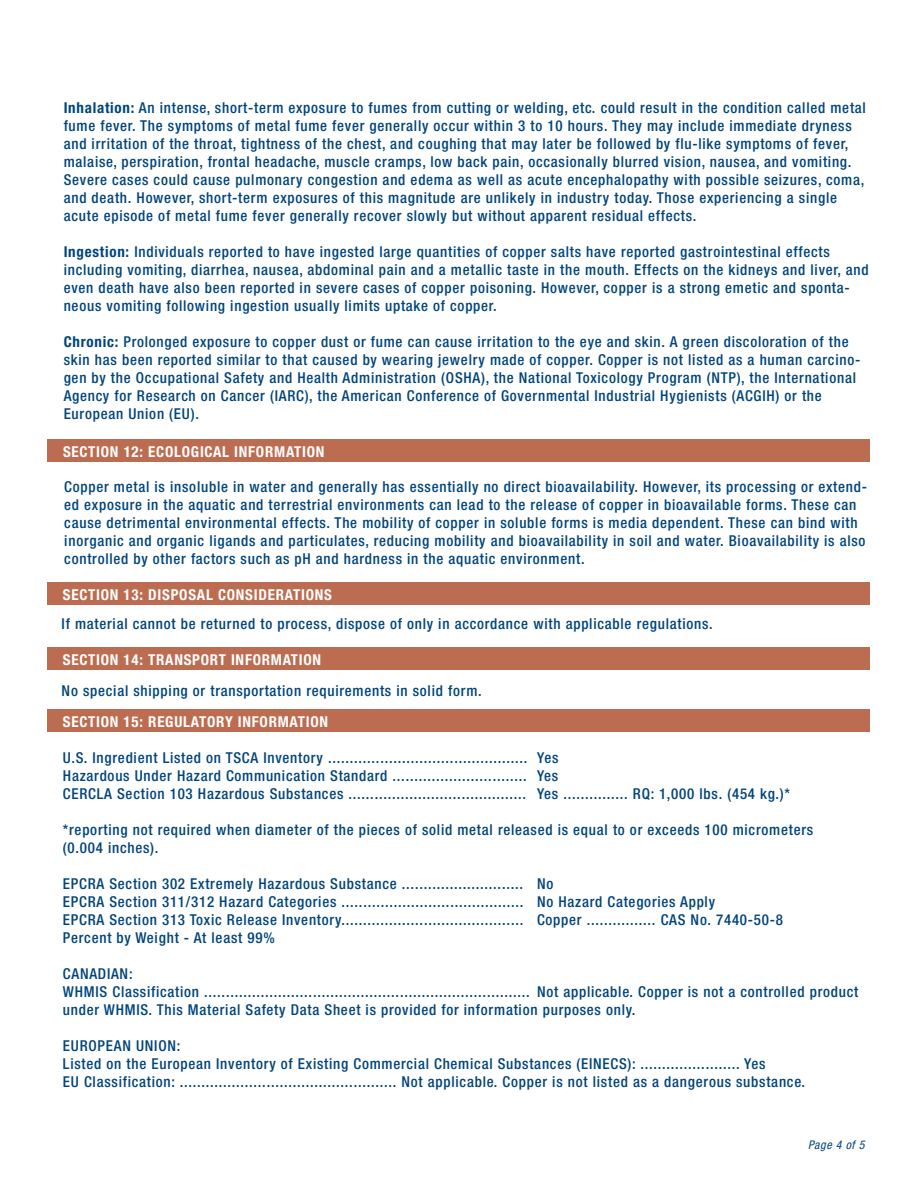
<style>
.page{position:relative;width:918px;height:1188px;background:#fff}
.page>*{position:absolute;margin:0;border:0;box-sizing:border-box;transform-origin:0 0}
.t1{font:500 condensed 15px/18px "Helvetica Neue";letter-spacing:.05em;color:#00447b}
.t2{font:700 condensed 15px "Helvetica Neue";letter-spacing:.05em;color:#fff}
.t3{font:italic condensed 12px "Helvetica Neue";letter-spacing:.05em;color:#00447b}
.s1{font-weight:700}
</style>
<div class="page">
<div style="left:47px;top:439px;width:823px;height:23px;background:#bc6c50"></div>
<div style="left:47px;top:582px;width:823px;height:23px;background:#bc6c50"></div>
<div style="left:47px;top:647px;width:823px;height:23px;background:#bc6c50"></div>
<div style="left:47px;top:709px;width:823px;height:23px;background:#bc6c50"></div>
<p class="t1" style="left:64px;top:98px;width:804px"><span class="s1">Inhalation:</span> An intense, short-term exposure to fumes from cutting or welding, etc. could result in the condition called metal fume fever. The symptoms of metal fume fever generally occur within 3 to 10 hours. They may include immediate dryness and irritation of the throat, tightness of the chest, and coughing that may later be followed by flu-like symptoms of fever, malaise, perspiration, frontal headache, muscle cramps, low back pain, occasionally blurred vision, nausea, and vomiting.<br>Severe cases could cause pulmonary congestion and edema as well as acute encephalopathy with possible seizures, coma, and death. However, short-term exposures of this magnitude are unlikely in industry today. Those experiencing a single acute episode of metal fume fever generally recover slowly but without apparent residual effects.</p>
<p class="t1" style="left:64px;top:242px;width:806px"><span class="s1">Ingestion:</span> Individuals reported to have ingested large quantities of copper salts have reported gastrointestinal effects including vomiting, diarrhea, nausea, abdominal pain and a metallic taste in the mouth. Effects on the kidneys and liver, and even death have also been reported in severe cases of copper poisoning. However, copper is a strong emetic and sponta&shy;neous vomiting following ingestion usually limits uptake of copper.</p>
<p class="t1" style="left:64px;top:332px;width:798px"><span class="s1">Chronic:</span> Prolonged exposure to copper dust or fume can cause irritation to the eye and skin. A green discoloration of the skin has been reported similar to that caused by wearing jewelry made of copper. Copper is not listed as a human carcino&shy;gen by the Occupational Safety and Health Administration (OSHA), the National Toxicology Program (NTP), the International Agency for Research on Cancer (IARC), the American Conference of Governmental Industrial Hygienists (ACGIH) or the European Union (EU).</p>
<p class="t2" style="left:63px;top:443px;width:263px">SECTION 12: ECOLOGICAL INFORMATION</p>
<p class="t1" style="left:64px;top:477px;width:804px">Copper metal is insoluble in water and generally has essentially no direct bioavailability. However, its processing or extend&shy;ed exposure in the aquatic and terrestrial environments can lead to the release of copper in bioavailable forms. These can cause detrimental environmental effects. The mobility of copper in soluble forms is media dependent. These can bind with inorganic and organic ligands and particulates, reducing mobility and bioavailability in soil and water. Bioavailability is also controlled by other factors such as pH and hardness in the aquatic environment.</p>
<p class="t2" style="left:63px;top:585px;width:270px">SECTION 13: DISPOSAL CONSIDERATIONS</p>
<p class="t1" style="left:62px;top:615px;width:653px">If material cannot be returned to process, dispose of only in accordance with applicable regulations.</p>
<p class="t2" style="left:63px;top:651px;width:260px">SECTION 14: TRANSPORT INFORMATION</p>
<p class="t1" style="left:62px;top:681px;width:422px">No special shipping or transportation requirements in solid form.</p>
<p class="t2" style="left:63px;top:713px;width:267px">SECTION 15: REGULATORY INFORMATION</p>
<p class="t1" style="left:63px;top:749px;width:729px">U.S. Ingredient Listed on TSCA Inventory .............................................. Yes<br>Hazardous Under Hazard Communication Standard ............................... Yes<br>CERCLA Section 103 Hazardous Substances ......................................... Yes ............... RQ: 1,000 lbs. (454 kg.)*</p>
<p class="t1" style="left:63px;top:821px;width:752px">*reporting not required when diameter of the pieces of solid metal released is equal to or exceeds 100 micrometers (0.004 inches).</p>
<p class="t1" style="left:63px;top:875px;width:722px">EPCRA Section 302 Extremely Hazardous Substance ............................ No<br>EPCRA Section 311/312 Hazard Categories .......................................... No Hazard Categories Apply<br>EPCRA Section 313 Toxic Release Inventory.......................................... Copper ................ CAS No. 7440-50-8<br>Percent by Weight - At least 99%</p>
<p class="t1" style="left:63px;top:965px;width:797px">CANADIAN:<br>WHMIS Classification ........................................................................... Not applicable. Copper is not a controlled product under WHMIS. This Material Safety Data Sheet is provided for information purposes only.</p>
<p class="t1" style="left:63px;top:1037px;width:744px">EUROPEAN UNION:<br>Listed on the European Inventory of Existing Commercial Chemical Substances (EINECS): ....................... Yes<br>EU Classification: .................................................. Not applicable. Copper is not listed as a dangerous substance.</p>
<p class="t3" style="left:808px;top:1138px;width:58px">Page 4 of 5</p>
</div>
